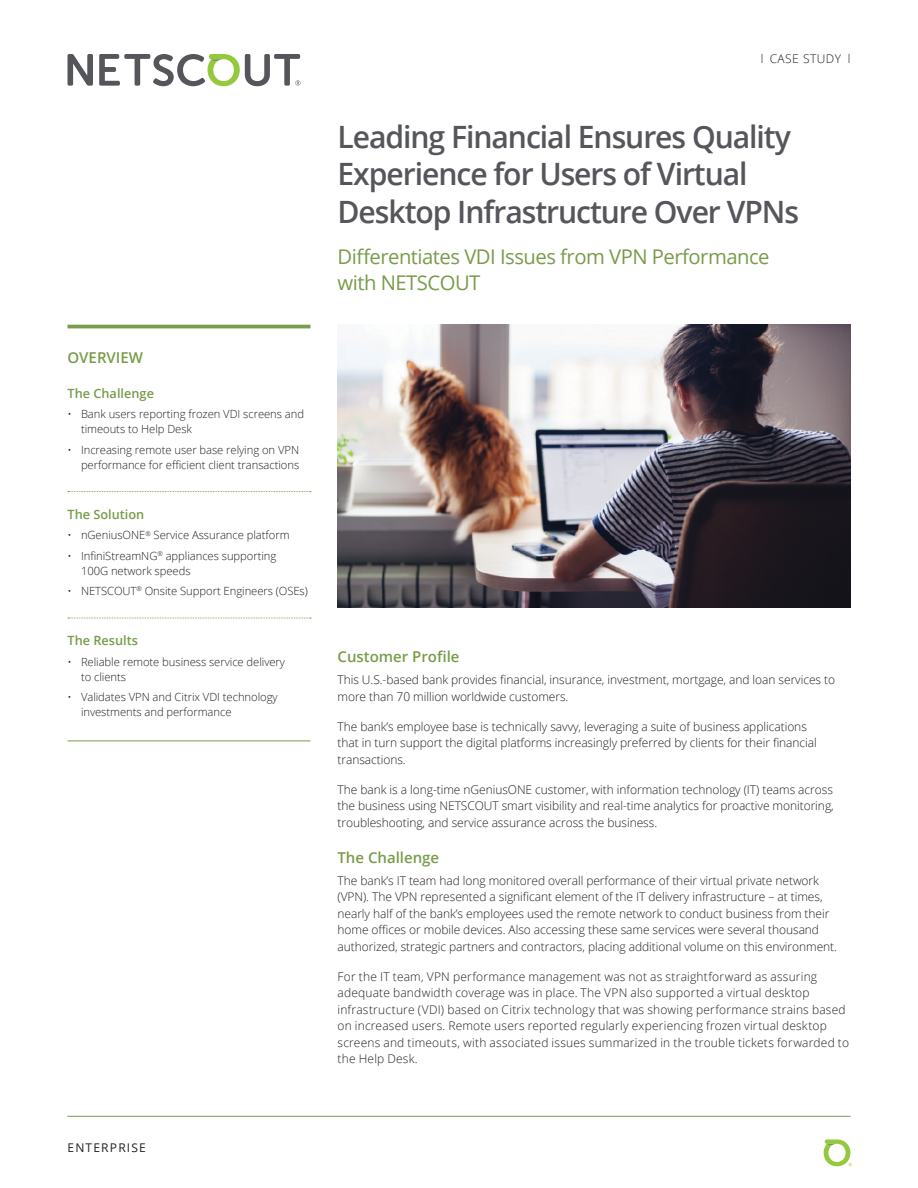
<style>
.page{position:relative;width:918px;height:1188px;background:#fff}
.page>*{position:absolute;margin:0;border:0;box-sizing:border-box;transform-origin:0 0}
.Document_Title{font:600 30.75px/37.5px "Open Sans";letter-spacing:-.035em;color:#55565b}
.Subtitle{font:20.25px/25.5px "Open Sans";letter-spacing:-.025em;color:#789c4a}
.Level_1_-_Heading{font:600 15px "Open Sans";color:#789c4a}
.Level_1_-_Section_He{font:600 15px "Open Sans";color:#789c4a}
.Level_2_-_Heading{font:600 12.75px "Open Sans";color:#789c4a}
.Body{font:300 12px/16.5px "Open Sans";letter-spacing:-.005em;color:#231f20}
.Body-2{font:300 12px/16.5px "Open Sans";letter-spacing:.015em;color:#231f20}
.Body-3{font:300 12px "Open Sans";letter-spacing:.04em;color:#231f20}
.t1{font:12px "Open Sans";letter-spacing:.1em;color:#231f20}
.t2{font:300 11.25px/15px "Open Sans";letter-spacing:-.005em;color:#231f20}
</style>
<div class="page">
<svg style="left:68px;top:54px;width:25px;height:32px"></svg>
<svg style="left:99px;top:54px;width:201px;height:32px"></svg>
<hr style="left:68px;top:1116px;width:782px;height:1px;background:#789c4a">
<svg style="left:824px;top:1139px;width:28px;height:27px"></svg>
<img style="left:338px;top:324px;width:512px;height:284px">
<hr style="left:68px;top:325px;width:242px;height:3px;background:#789c4a">
<svg style="left:68px;top:491px;width:243px;height:1px"></svg>
<svg style="left:68px;top:618px;width:243px;height:1px"></svg>
<hr style="left:68px;top:741px;width:242px;height:1px;background:#789c4a">
<p class="Level_1_-_Section_He" style="left:68px;top:347px;width:77px">OVERVIEW</p>
<p class="Level_2_-_Heading" style="left:68px;top:385px;width:88px">The Challenge</p>
<p class="t2" style="left:81px;top:406px;width:225px;text-indent:-14px">• Bank users reporting frozen VDI screens and timeouts to Help Desk</p>
<p class="t2" style="left:68px;top:442px;width:233px;text-align:right">• Increasing remote user base relying on VPN performance for efficient client transactions</p>
<p class="Level_2_-_Heading" style="left:68px;top:506px;width:78px">The Solution</p>
<p class="t2" style="left:68px;top:527px;width:224px">• nGeniusONE<sup>®</sup> Service Assurance platform</p>
<p class="t2" style="left:81px;top:548px;width:197px;text-indent:-14px">• InfiniStreamNG<sup>®</sup> appliances supporting<br>100G network speeds</p>
<p class="t2" style="left:68px;top:583px;width:242px">• NETSCOUT<sup>®</sup> Onsite Support Engineers (OSEs)</p>
<p class="Level_2_-_Heading" style="left:68px;top:632px;width:72px">The Results</p>
<p class="t2" style="left:81px;top:654px;width:206px;text-indent:-14px">• Reliable remote business service delivery to clients</p>
<p class="t2" style="left:81px;top:689px;width:198px;text-indent:-14px">• Validates VPN and Citrix VDI technology investments and performance</p>
<p class="Body-3" style="left:761px;top:51px;width:91px">l CASE STUDY l</p>
<p class="Document_Title" style="left:338px;top:117px;width:463px">Leading Financial Ensures Quality<br>Experience for Users of Virtual<br>Desktop Infrastructure Over VPNs</p>
<p class="Subtitle" style="left:338px;top:244px;width:434px">Differentiates VDI Issues from VPN Performance with NETSCOUT</p>
<p class="Level_1_-_Heading" style="left:338px;top:646px;width:124px">Customer Profile</p>
<p class="Body" style="left:338px;top:671px;width:499px">This U.S.-based bank provides financial, insurance, investment, mortgage, and loan services to more than 70 million worldwide customers.</p>
<p class="Body" style="left:338px;top:718px;width:481px">The bank’s employee base is technically savvy, leveraging a suite of business applications that in turn support the digital platforms increasingly preferred by clients for their financial transactions.</p>
<p class="Body" style="left:338px;top:781px;width:498px;text-align:justify">The bank is a long-time nGeniusONE customer, with information technology (IT) teams across the business using NETSCOUT smart visibility and real-time analytics for proactive monitoring, troubleshooting, and service assurance across the business.</p>
<p class="Level_1_-_Heading" style="left:338px;top:847px;width:103px">The Challenge</p>
<p class="Body" style="left:338px;top:872px;width:501px">The bank’s IT team had long monitored overall performance of their virtual private network (VPN). The VPN represented a significant element of the IT delivery infrastructure – at times, nearly half of the bank’s employees used the remote network to conduct business from their home offices or mobile devices. Also accessing these same services were several thousand authorized, strategic partners and contractors, placing additional volume on this environment.</p>
<p class="Body-2" style="left:338px;top:968px;width:513px">For the IT team, VPN performance management was not as straightforward as assuring adequate bandwidth coverage was in place. The VPN also supported a virtual desktop infrastructure (VDI) based on Citrix technology that was showing performance strains based on increased users. Remote users reported regularly experiencing frozen virtual desktop screens and timeouts, with associated issues summarized in the trouble tickets forwarded to the Help Desk.</p>
<p class="t1" style="left:68px;top:1139px;width:80px">ENTERPRISE</p>
</div>
